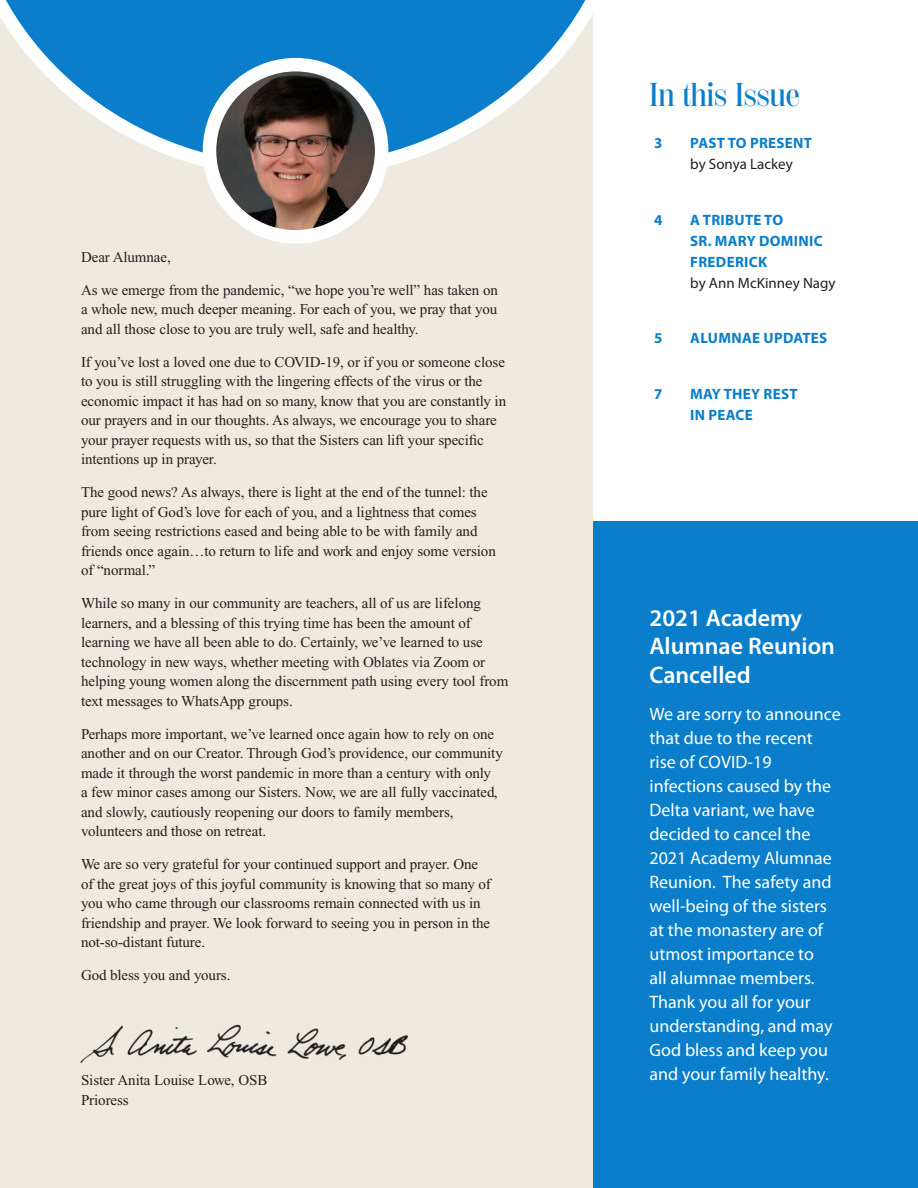
<style>
.page{position:relative;width:918px;height:1188px;background:#fff}
.page>*{position:absolute;margin:0;border:0;box-sizing:border-box;transform-origin:0 0}
.t1{font:500 33px "Scotch Display Comp";color:#0a7eca}
.Body_text{font:600 24px/28.5px "Myriad Pro";color:#fff}
.Body_text-2{font:18px/24px "Myriad Pro";color:#fff}
.t2{font:15px/19.5px "Times New Roman";letter-spacing:-.005em;color:#231f20}
.Body_text-3{font:700 15px/21px "Myriad Pro";letter-spacing:.02em;color:#0a7eca}
.s1{font-weight:400;color:#231f20}
</style>
<div class="page">
<div style="left:593px;top:522px;width:325px;height:666px;background:#0a7eca"></div>
<div style="left:0;top:0;width:593px;height:1188px;background:#efeae0"></div>
<svg style="left:0;top:0;width:593px;height:178px"></svg>
<img style="left:81px;top:1024px;width:326px;height:39px">
<img style="left:210px;top:65px;width:172px;height:172px;border-radius:86px">
<div style="left:203px;top:58px;width:185px;height:186px;border:14px solid #fff;border-radius:50%"></div>
<p class="t2" style="left:81px;top:247px;width:91px">Dear Alumnae,</p>
<p class="t2" style="left:81px;top:280px;width:418px;text-align:justify">As we emerge from the pandemic, “we hope you’re well” has taken on a whole new, much deeper meaning. For each of you, we pray that you and all those close to you are truly well, safe and healthy.</p>
<p class="t2" style="left:81px;top:352px;width:427px">If you’ve lost a loved one due to COVID-19, or if you or someone close to you is still struggling with the lingering effects of the virus or the economic impact it has had on so many, know that you are constantly in our prayers and in our thoughts. As always, we encourage you to share your prayer requests with us, so that the Sisters can lift your specific intentions up in prayer.</p>
<p class="t2" style="left:81px;top:482px;width:416px">The good news? As always, there is light at the end of the tunnel: the pure light of God’s love for each of you, and a lightness that comes from seeing restrictions eased and being able to be with family and friends once again…to return to life and work and enjoy some version of “normal.”</p>
<p class="t2" style="left:81px;top:593px;width:429px">While so many in our community are teachers, all of us are lifelong learners, and a blessing of this trying time has been the amount of learning we have all been able to do. Certainly, we’ve learned to use technology in new ways, whether meeting with Oblates via Zoom or helping young women along the discernment path using every tool from text messages to WhatsApp groups.</p>
<p class="t2" style="left:81px;top:724px;width:423px">Perhaps more important, we’ve learned once again how to rely on one another and on our Creator. Through God’s providence, our community made it through the worst pandemic in more than a century with only<br>a few minor cases among our Sisters. Now, we are all fully vaccinated, and slowly, cautiously reopening our doors to family members, volunteers and those on retreat.</p>
<p class="t2" style="left:81px;top:854px;width:411px">We are so very grateful for your continued support and prayer. One of the great joys of this joyful community is knowing that so many of you who came through our classrooms remain connected with us in friendship and prayer. We look forward to seeing you in person in the not-so-distant future.</p>
<p class="t2" style="left:81px;top:965px;width:151px">God bless you and yours.</p>
<p class="t2" style="left:81px;top:1070px;width:188px">Sister Anita Louise Lowe, OSB</p>
<p class="t2" style="left:81px;top:1090px;width:49px">Prioress</p>
<p class="t1" style="left:650px;top:76px;width:152px">In this Issue</p>
<p class="Body_text-3" style="left:654px;top:133px;width:10px">3</p>
<p class="Body_text-3" style="left:690px;top:133px;width:123px">PAST TO PRESENT <span class="s1">by Sonya Lackey</span></p>
<p class="Body_text-3" style="left:654px;top:209px;width:10px">4</p>
<p class="Body_text-3" style="left:690px;top:209px;width:147px">A TRIBUTE TO<br>SR. MARY DOMINIC<br>FREDERICK<br><span class="s1">by Ann McKinney Nagy</span></p>
<p class="Body_text-3" style="left:654px;top:328px;width:10px">5</p>
<p class="Body_text-3" style="left:690px;top:328px;width:139px">ALUMNAE UPDATES</p>
<p class="Body_text-3" style="left:654px;top:383px;width:10px">7</p>
<p class="Body_text-3" style="left:690px;top:383px;width:109px">MAY THEY REST<br>IN PEACE</p>
<p class="Body_text" style="left:650px;top:604px;width:187px">2021 Academy<br>Alumnae Reunion<br>Cancelled</p>
<p class="Body_text-2" style="left:650px;top:702px;width:193px">We are sorry to announce that due to the recent rise of COVID-19 infections caused by the<br>Delta variant, we have decided to cancel the<br>2021 Academy Alumnae<br>Reunion. The safety and well-being of the sisters at the monastery are of utmost importance to<br>all alumnae members.<br>Thank you all for your understanding, and may<br>God bless and keep you and your family healthy.</p>
</div>
